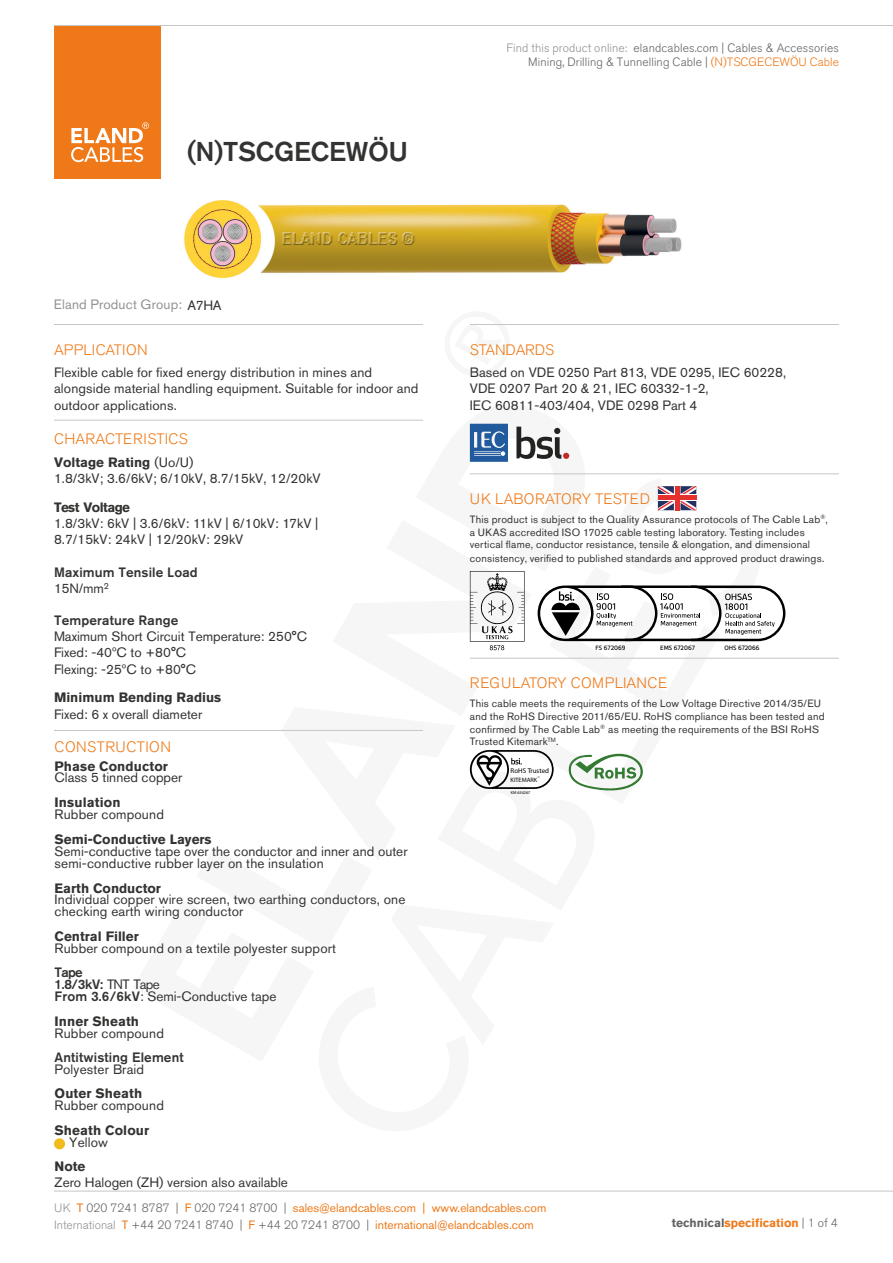
<style>
.page{position:relative;width:893px;height:1263px;background:#fff}
.page>*{position:absolute;margin:0;border:0;box-sizing:border-box;transform-origin:0 0}
.t1{font:500 27px "Akzidenz Grotesk BE";letter-spacing:-.01em;color:#333332}
.t2{font:300 15px "Akzidenz Grotesk BE";letter-spacing:.02em;color:#ef7918}
.t3{font:300 15px "Akzidenz Grotesk BE";letter-spacing:-.01em;color:#ef7918}
.t4{font:13.5px/16.2px "Akzidenz Grotesk BE";letter-spacing:.005em;color:#333332}
.t5{font:700 13.5px "Akzidenz Grotesk BE";color:#333332}
.t6{font:500 13.5px/16px "Akzidenz Grotesk BE";letter-spacing:.01em;color:#333332}
.t7{font:13.5px "Akzidenz Grotesk BE";letter-spacing:.01em;color:#929292}
.t8{font:700 13.5px "Akzidenz Grotesk BE";letter-spacing:-.04em;color:#333332}
.t9{font:700 13.5px "Akzidenz Grotesk BE";color:#323231}
.t10{font:12px/17.5px "Akzidenz Grotesk BE";color:#ef7918}
.t11{font:300 12px/14.4px "Akzidenz Grotesk BE";letter-spacing:.01em;color:#646363;text-align:right}
.t12{font:700 12px "Akzidenz Grotesk BE";color:#ef7918}
.t13{font:10.5px/12.9px "Akzidenz Grotesk BE";letter-spacing:.02em;color:#333332}
.t14{font:6.9px "Myriad Pro";color:#000}
.t15{font:500 6.75px "Gesta";color:#000}
.t16{font:6.3px "Myriad Pro";color:#000}
.t17{font:4.2px "Myriad Pro";color:#000}
.s1{color:#929292}
.s2{color:#ef7918}
.s3{color:#333332}
.s4{font-weight:700}
.s5{font-weight:400}
.s6{font-weight:500}
.s7{font-weight:300;color:#929292}
.s8{font-weight:300;color:#646363}
.s9{color:#646363}
</style>
<div class="page">
<div style="left:54px;top:26px;width:106px;height:153px;background:#ef7918"></div>
<svg style="left:71px;top:122px;width:78px;height:40px"></svg>
<hr style="left:54px;top:25px;width:839px;height:1px;background:#c6c6c6">
<hr style="left:54px;top:1191px;width:839px;height:1px;background:#c6c6c6">
<hr style="left:54px;top:324px;width:369px;height:1px;background:#c6c6c6">
<hr style="left:54px;top:420px;width:369px;height:1px;background:#c6c6c6">
<hr style="left:54px;top:730px;width:369px;height:1px;background:#c6c6c6">
<hr style="left:470px;top:324px;width:369px;height:1px;background:#c6c6c6">
<hr style="left:470px;top:473px;width:369px;height:1px;background:#c6c6c6">
<hr style="left:470px;top:658px;width:369px;height:1px;background:#c6c6c6">
<svg style="left:516px;top:427px;width:53px;height:32px"></svg>
<svg style="left:470px;top:424px;width:38px;height:38px"></svg>
<svg style="left:658px;top:486px;width:38px;height:24px"></svg>
<hr style="left:675px;top:486px;width:4px;height:24px;background:#e6302e">
<svg style="left:470px;top:750px;width:84px;height:39px"></svg>
<svg style="left:568px;top:753px;width:75px;height:38px"></svg>
<img style="left:184px;top:200px;width:498px;height:78px">
<svg style="left:538px;top:585px;width:247px;height:56px"></svg>
<svg style="left:470px;top:571px;width:54px;height:79px"></svg>
<div style="left:54px;top:1138px;width:11px;height:11px;background:#f2bb1c;border-radius:50%"></div>
<h1 class="t1" style="left:187px;top:135px;width:223px">(N)TSCGECEWÖU</h1>
<p class="t11" style="left:506px;top:41px;width:334px"><span class="s1">Find this product online:</span> elandcables.com | Cables &amp; Accessories<br>Mining, Drilling &amp; Tunnelling Cable | <span class="s2">(N)TSCGECEWÖU Cable</span></p>
<p class="t7" style="left:54px;top:296px;width:169px">Eland Product Group: <span class="s3">A7HA</span></p>
<p class="t2" style="left:54px;top:341px;width:95px">APPLICATION</p>
<p class="t4" style="left:54px;top:364px;width:366px">Flexible cable for fixed energy distribution in mines and alongside material handling equipment. Suitable for indoor and outdoor applications.</p>
<p class="t2" style="left:54px;top:431px;width:135px">CHARACTERISTICS</p>
<p class="t4" style="left:54px;top:454px;width:268px"><span class="s4">Voltage Rating</span> (Uo/U)<br>1.8/3kV; 3.6/6kV; 6/10kV, 8.7/15kV, 12/20kV</p>
<p class="t8" style="left:54px;top:499px;width:78px">Test Voltage</p>
<p class="t4" style="left:54px;top:515px;width:266px">1.8/3kV: 6kV | 3.6/6kV: 11kV | 6/10kV: 17kV |<br>8.7/15kV: 24kV | 12/20kV: 29kV</p>
<p class="t6" style="left:54px;top:564px;width:145px">Maximum Tensile Load<br><span class="s5">15N/mm</span><sup>2</sup></p>
<p class="t6" style="left:54px;top:612px;width:126px">Temperature Range</p>
<p class="t4" style="left:54px;top:628px;width:254px">Maximum Short Circuit Temperature: 250°C<br>Fixed: -40ºC to +80°C<br>Flexing: -25ºC to +80°C</p>
<p class="t5" style="left:54px;top:690px;width:169px">Minimum Bending Radius</p>
<p class="t4" style="left:54px;top:706px;width:150px">Fixed: 6 x overall diameter</p>
<p class="t2" style="left:55px;top:738px;width:118px">CONSTRUCTION</p>
<p class="t5" style="left:55px;top:758px;width:115px">Phase Conductor</p>
<p class="t4" style="left:55px;top:769px;width:129px">Class 5 tinned copper</p>
<p class="t5" style="left:55px;top:795px;width:68px">Insulation</p>
<p class="t4" style="left:55px;top:806px;width:111px">Rubber compound</p>
<p class="t5" style="left:55px;top:831px;width:159px">Semi-Conductive Layers</p>
<p class="t4" style="left:55px;top:845px;width:354px;line-height:12px">Semi-conductive tape over the conductor and inner and outer semi-conductive rubber layer on the insulation</p>
<p class="t5" style="left:55px;top:880px;width:108px">Earth Conductor</p>
<p class="t4" style="left:55px;top:893px;width:352px;line-height:12.1px">Individual copper wire screen, two earthing conductors, one checking earth wiring conductor</p>
<p class="t5" style="left:55px;top:929px;width:86px">Central Filler</p>
<p class="t4" style="left:55px;top:940px;width:283px">Rubber compound on a textile polyester support</p>
<p class="t4" style="left:55px;top:966px;width:224px;line-height:12px"><span class="s6">Tape<br>1.8/3kV:</span> TNT Tape<br><span class="s6">From 3.6/6kV</span>: Semi-Conductive tape</p>
<p class="t5" style="left:55px;top:1013px;width:86px">Inner Sheath</p>
<p class="t4" style="left:55px;top:1025px;width:111px">Rubber compound</p>
<p class="t6" style="left:55px;top:1048px;width:131px">Antitwisting Element</p>
<p class="t4" style="left:55px;top:1061px;width:91px">Polyester Braid</p>
<p class="t5" style="left:55px;top:1086px;width:89px">Outer Sheath</p>
<p class="t4" style="left:55px;top:1097px;width:111px">Rubber compound</p>
<p class="t5" style="left:55px;top:1123px;width:96px">Sheath Colour</p>
<p class="t4" style="left:69px;top:1134px;width:40px">Yellow</p>
<p class="t9" style="left:55px;top:1159px;width:32px">Note</p>
<p class="t4" style="left:55px;top:1174px;width:235px">Zero Halogen (ZH) version also available</p>
<p class="t3" style="left:470px;top:341px;width:86px">STANDARDS</p>
<p class="t4" style="left:470px;top:364px;width:318px">Based on VDE 0250 Part 813, VDE 0295, IEC 60228,<br>VDE 0207 Part 20 &amp; 21, IEC 60332-1-2,<br>IEC 60811-403/404, VDE 0298 Part 4</p>
<p class="t2" style="left:470px;top:490px;width:182px">UK LABORATORY TESTED</p>
<p class="t13" style="left:470px;top:513px;width:359px">This product is subject to the Quality Assurance protocols of The Cable Lab<sup>®</sup>, a UKAS accredited ISO 17025 cable testing laboratory. Testing includes vertical flame, conductor resistance, tensile &amp; elongation, and dimensional consistency, verified to published standards and approved product drawings.</p>
<p class="t15" style="left:596px;top:644px;width:31px">FS 672069</p>
<p class="t15" style="left:660px;top:644px;width:36px">EMS 672067</p>
<p class="t15" style="left:724px;top:644px;width:37px">OHS 672066</p>
<p class="t2" style="left:470px;top:675px;width:199px">REGULATORY COMPLIANCE</p>
<p class="t13" style="left:470px;top:697px;width:356px">This cable meets the requirements of the Low Voltage Directive 2014/35/EU and the RoHS Directive 2011/65/EU. RoHS compliance has been tested and confirmed by The Cable Lab<sup>®</sup> as meeting the requirements of the BSI RoHS Trusted Kitemark<sup>TM</sup>.</p>
<p class="t14" style="left:511px;top:766px;width:40px">RoHS Trusted</p>
<p class="t16" style="left:511px;top:775px;width:31px">KITEMARK<sup>™</sup></p>
<p class="t17" style="left:511px;top:790px;width:21px">KM 634267</p>
<p class="t10" style="left:54px;top:1199px;width:494px"><span class="s7">UK</span> T <span class="s8">020 7241 8787 |</span> F <span class="s8">020 7241 8700 |</span> sales@elandcables.com | www.elandcables.com<br><span class="s7">International</span> T <span class="s8">+44 20 7241 8740 |</span> F <span class="s8">+44 20 7241 8700 |</span> international@elandcables.com</p>
<p class="t12" style="left:672px;top:1216px;width:167px"><span class="s9">technical</span>specification <span class="s8">| 1 of 4</span></p>
</div>
